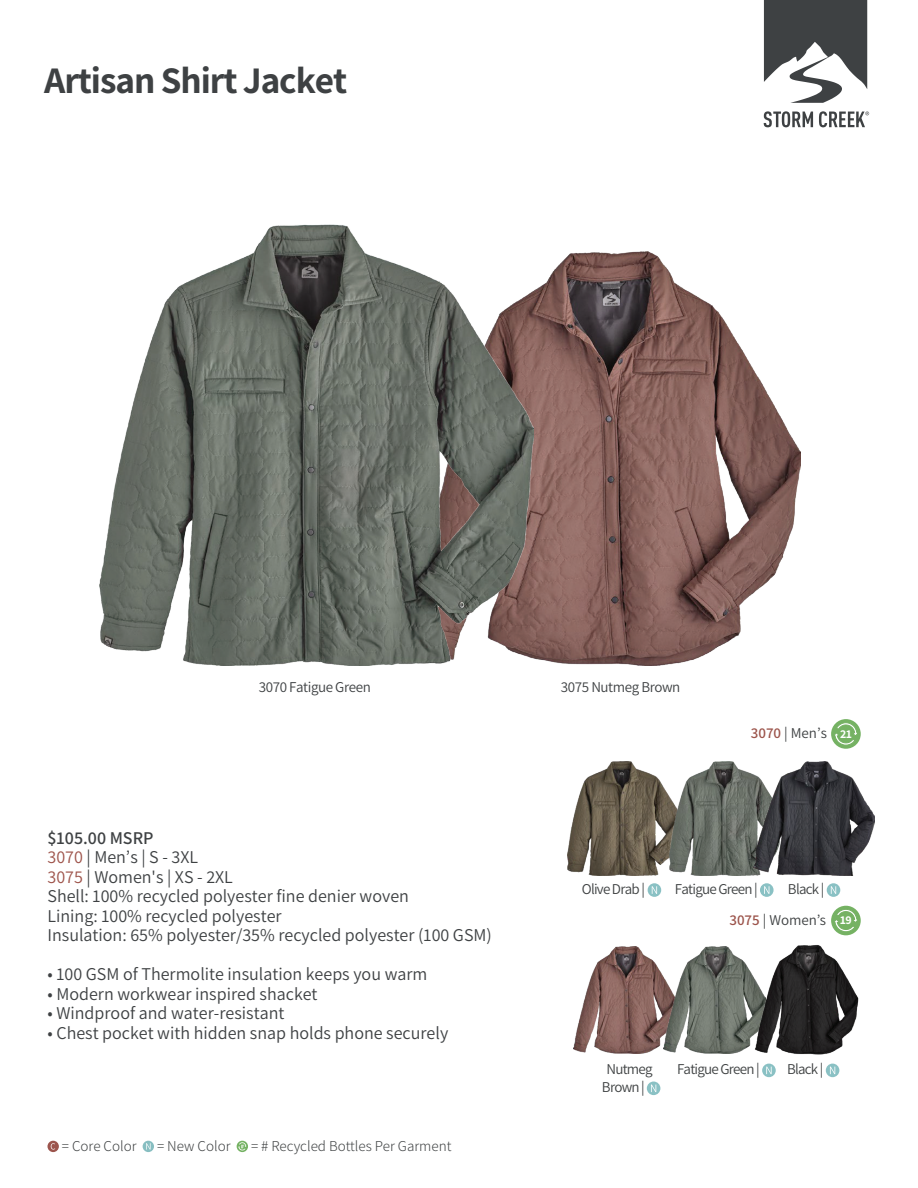
<style>
.page{position:relative;width:918px;height:1188px;background:#fff}
.page>*{position:absolute;margin:0;border:0;box-sizing:border-box;transform-origin:0 0}
.t1{font:700 37.5px "Assistant";letter-spacing:-.03em;color:#3e4143}
.t2{font:18px/19.5px "Assistant";color:#3e4143}
.t3{font:15px/18px "Assistant";letter-spacing:-.05em;color:#3e4142;text-align:center}
.t4{font:300 15px "Assistant";color:#3e4142}
.t5{font:15px "Assistant";letter-spacing:-.03em;color:#3e4143}
.s1{font-weight:600;color:#9c544b}
.s2{font-weight:700;font-size:12px;color:#fff}
.s3{font-weight:600}
.s4{color:#9e544b}
</style>
<div class="page">
<img style="left:574px;top:947px;width:90px;height:107px">
<img style="left:567px;top:762px;width:102px;height:114px">
<img style="left:669px;top:762px;width:85px;height:114px">
<img style="left:533px;top:251px;width:267px;height:414px">
<svg style="left:764px;top:0;width:103px;height:103px"></svg>
<svg style="left:764px;top:111px;width:49px;height:16px"></svg>
<svg style="left:819px;top:111px;width:50px;height:16px"></svg>
<svg style="left:831px;top:719px;width:30px;height:30px"></svg>
<svg style="left:832px;top:722px;width:28px;height:24px"></svg>
<div style="left:831px;top:906px;width:30px;height:29px;background:#75b263;border-radius:50%"></div>
<svg style="left:832px;top:908px;width:28px;height:24px"></svg>
<svg style="left:47px;top:1141px;width:12px;height:11px"></svg>
<svg style="left:51px;top:1143px;width:4px;height:7px"></svg>
<div style="left:143px;top:1141px;width:11px;height:11px;background:#87bec1;border-radius:50%"></div>
<svg style="left:146px;top:1143px;width:5px;height:7px"></svg>
<svg style="left:237px;top:1141px;width:11px;height:11px"></svg>
<svg style="left:238px;top:1142px;width:9px;height:8px"></svg>
<div style="left:648px;top:883px;width:13px;height:14px;background:#8ac1c4;border-radius:50%"></div>
<svg style="left:652px;top:886px;width:5px;height:8px"></svg>
<svg style="left:827px;top:883px;width:13px;height:14px"></svg>
<svg style="left:831px;top:886px;width:5px;height:8px"></svg>
<svg style="left:760px;top:883px;width:14px;height:14px"></svg>
<svg style="left:764px;top:886px;width:5px;height:8px"></svg>
<svg style="left:647px;top:1082px;width:13px;height:13px"></svg>
<svg style="left:651px;top:1085px;width:5px;height:7px"></svg>
<svg style="left:826px;top:1064px;width:13px;height:13px"></svg>
<svg style="left:830px;top:1067px;width:5px;height:7px"></svg>
<div style="left:762px;top:1064px;width:14px;height:13px;background:#8ac1c4;border-radius:50%"></div>
<svg style="left:766px;top:1067px;width:6px;height:7px"></svg>
<img style="left:99px;top:224px;width:434px;height:441px">
<img style="left:754px;top:762px;width:120px;height:114px">
<img style="left:664px;top:947px;width:82px;height:107px">
<img style="left:746px;top:945px;width:113px;height:119px">
<h1 class="t1" style="left:44px;top:55px;width:305px">Artisan Shirt Jacket</h1>
<p class="t5" style="left:259px;top:677px;width:113px">3070 Fatigue Green</p>
<p class="t5" style="left:561px;top:677px;width:121px">3075 Nutmeg Brown</p>
<p class="t3" style="left:751px;top:723px;width:103px"><span class="s1">3070</span> | Men’s <span class="s2">21</span></p>
<p class="t2" style="left:47px;top:827px;width:446px"><span class="s3">$105.00 MSRP<br></span><span class="s4">3070</span> | Men’s | S - 3XL<br><span class="s4">3075</span> | Women's | XS - 2XL<br>Shell: 100% recycled polyester fine denier woven<br>Lining: 100% recycled polyester<br>Insulation: 65% polyester/35% recycled polyester (100 GSM)</p>
<p class="t2" style="left:47px;top:964px;width:381px">• 100 GSM of Thermolite insulation keeps you warm</p>
<p class="t2" style="left:47px;top:983px;width:272px">• Modern workwear inspired shacket</p>
<p class="t2" style="left:47px;top:1003px;width:238px">• Windproof and water-resistant</p>
<p class="t2" style="left:47px;top:1022px;width:402px">• Chest pocket with hidden snap holds phone securely</p>
<p class="t4" style="left:62px;top:1135px;width:76px">= Core Color</p>
<p class="t4" style="left:157px;top:1135px;width:75px">= New Color</p>
<p class="t4" style="left:251px;top:1135px;width:202px">= # Recycled Bottles Per Garment</p>
<p class="t3" style="left:582px;top:879px;width:64px">OliveDrab |</p>
<p class="t3" style="left:675px;top:879px;width:84px">Fatigue Green |</p>
<p class="t3" style="left:788px;top:879px;width:38px">Black |</p>
<p class="t3" style="left:729px;top:910px;width:124px"><span class="s1">3075</span> | Women’s <span class="s2">19</span></p>
<p class="t3" style="left:602px;top:1059px;width:52px">Nutmeg<br>Brown |</p>
<p class="t3" style="left:677px;top:1059px;width:84px">Fatigue Green |</p>
<p class="t3" style="left:787px;top:1059px;width:38px">Black|</p>
</div>
